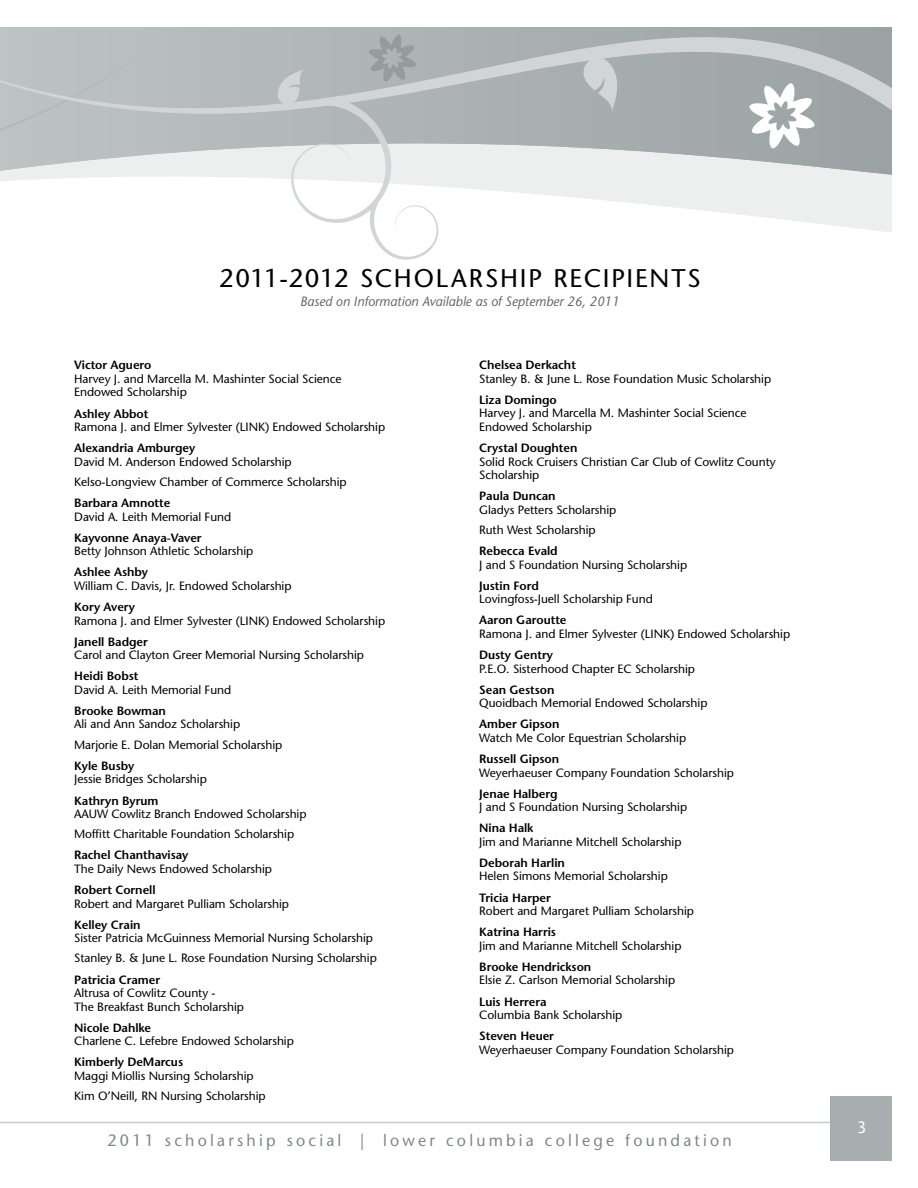
<style>
.page{position:relative;width:918px;height:1188px;background:#fff}
.page>*{position:absolute;margin:0;border:0;box-sizing:border-box;transform-origin:0 0}
.t1{font:25.5px "Stone Sans LT";letter-spacing:.04em;color:#000}
.t2{font:16.5px "Stone Sans LT";letter-spacing:.2em;color:#818888}
.t3{font:16.5px "Stone Sans LT";color:#fff}
.t4{font:italic 13.5px "Stone Sans LT";color:#626968}
.t5{font:12px/20.2px "Stone Sans LT";letter-spacing:-.005em;color:#000}
.t6{font:600 12px "Stone Sans LT";letter-spacing:-.005em;color:#000}
</style>
<div class="page">
<svg style="left:188px;top:27px;width:704px;height:7px;background:#a8aeb0"></svg>
<svg style="left:0;top:27px;width:188px;height:7px"></svg>
<svg style="left:0;top:34px;width:892px;height:226px"></svg>
<svg style="left:275px;top:69px;width:30px;height:37px"></svg>
<svg style="left:581px;top:52px;width:46px;height:60px;background:#babfc0"></svg>
<svg style="left:368px;top:33px;width:49px;height:50px;background:#a4aaab"></svg>
<hr style="left:0;top:1122px;width:866px;height:1px;background:#c6cbcc">
<div style="left:831px;top:1096px;width:87px;height:92px;background:#a8aeaf"></div>
<div style="left:0;top:1161px;width:918px;height:27px;background:#fff"></div>
<div style="left:892px;top:0;width:26px;height:1188px;background:#fff"></div>
<h1 class="t1" style="left:219px;top:263px;width:174px">2011-2012 Scholarship</h1>
<h1 class="t1" style="left:553px;top:263px;width:32px">Recipients</h1>
<p class="t4" style="left:300px;top:293px;width:321px">Based on Information Available as of September 26, 2011</p>
<p class="t6" style="left:74px;top:358px;width:79px">Victor Aguero</p>
<p class="t5" style="left:74px;top:372px;width:269px;line-height:13.5px">Harvey J. and Marcella M. Mashinter Social Science<br>Endowed Scholarship</p>
<p class="t6" style="left:74px;top:406px;width:76px">Ashley Abbot</p>
<p class="t5" style="left:74px;top:417px;width:312px">Ramona J. and Elmer Sylvester (LINK) Endowed Scholarship</p>
<p class="t6" style="left:74px;top:441px;width:123px">Alexandria Amburgey</p>
<p class="t5" style="left:74px;top:451px;width:274px">David M. Anderson Endowed Scholarship<br>Kelso-Longview Chamber of Commerce Scholarship</p>
<p class="t6" style="left:74px;top:496px;width:98px">Barbara Amnotte</p>
<p class="t5" style="left:74px;top:506px;width:159px">David A. Leith Memorial Fund</p>
<p class="t6" style="left:74px;top:530px;width:129px">Kayvonne Anaya-Vaver</p>
<p class="t5" style="left:74px;top:541px;width:181px">Betty Johnson Athletic Scholarship</p>
<p class="t6" style="left:74px;top:565px;width:75px">Ashlee Ashby</p>
<p class="t5" style="left:74px;top:576px;width:219px">William C. Davis, Jr. Endowed Scholarship</p>
<p class="t6" style="left:74px;top:600px;width:62px">Kory Avery</p>
<p class="t5" style="left:74px;top:610px;width:312px">Ramona J. and Elmer Sylvester (LINK) Endowed Scholarship</p>
<p class="t6" style="left:74px;top:634px;width:75px">Janell Badger</p>
<p class="t5" style="left:74px;top:645px;width:291px">Carol and Clayton Greer Memorial Nursing Scholarship</p>
<p class="t6" style="left:74px;top:669px;width:66px">Heidi Bobst</p>
<p class="t5" style="left:74px;top:680px;width:159px">David A. Leith Memorial Fund</p>
<p class="t6" style="left:74px;top:704px;width:93px">Brooke Bowman</p>
<p class="t5" style="left:74px;top:714px;width:210px">Ali and Ann Sandoz Scholarship<br>Marjorie E. Dolan Memorial Scholarship</p>
<p class="t6" style="left:74px;top:758px;width:62px">Kyle Busby</p>
<p class="t5" style="left:74px;top:769px;width:134px">Jessie Bridges Scholarship</p>
<p class="t6" style="left:74px;top:793px;width:86px">Kathryn Byrum</p>
<p class="t5" style="left:74px;top:804px;width:234px">AAUW Cowlitz Branch Endowed Scholarship<br>Moffitt Charitable Foundation Scholarship</p>
<p class="t6" style="left:74px;top:848px;width:116px">Rachel Chanthavisay</p>
<p class="t5" style="left:74px;top:859px;width:199px">The Daily News Endowed Scholarship</p>
<p class="t6" style="left:74px;top:883px;width:83px">Robert Cornell</p>
<p class="t5" style="left:74px;top:893px;width:216px">Robert and Margaret Pulliam Scholarship</p>
<p class="t6" style="left:74px;top:917px;width:68px">Kelley Crain</p>
<p class="t5" style="left:74px;top:928px;width:304px">Sister Patricia McGuinness Memorial Nursing Scholarship<br>Stanley B. &amp; June L. Rose Foundation Nursing Scholarship</p>
<p class="t6" style="left:74px;top:972px;width:87px">Patricia Cramer</p>
<p class="t5" style="left:74px;top:986px;width:171px;line-height:13.5px">Altrusa of Cowlitz County -<br>The Breakfast Bunch Scholarship</p>
<p class="t6" style="left:74px;top:1020px;width:78px">Nicole Dahlke</p>
<p class="t5" style="left:74px;top:1031px;width:221px">Charlene C. Lefebre Endowed Scholarship</p>
<p class="t6" style="left:74px;top:1055px;width:110px">Kimberly DeMarcus</p>
<p class="t5" style="left:74px;top:1066px;width:193px">Maggi Miollis Nursing Scholarship<br>Kim O’Neill, RN Nursing Scholarship</p>
<p class="t6" style="left:479px;top:358px;width:98px">Chelsea Derkacht</p>
<p class="t5" style="left:479px;top:369px;width:293px">Stanley B. &amp; June L. Rose Foundation Music Scholarship</p>
<p class="t6" style="left:479px;top:393px;width:79px">Liza Domingo</p>
<p class="t5" style="left:479px;top:407px;width:269px;line-height:13.5px">Harvey J. and Marcella M. Mashinter Social Science<br>Endowed Scholarship</p>
<p class="t6" style="left:479px;top:441px;width:100px">Crystal Doughten</p>
<p class="t5" style="left:479px;top:455px;width:298px;line-height:13.5px">Solid Rock Cruisers Christian Car Club of Cowlitz County<br>Scholarship</p>
<p class="t6" style="left:479px;top:489px;width:78px">Paula Duncan</p>
<p class="t5" style="left:479px;top:499px;width:139px">Gladys Petters Scholarship<br>Ruth West Scholarship</p>
<p class="t6" style="left:479px;top:544px;width:80px">Rebecca Evald</p>
<p class="t5" style="left:479px;top:554px;width:209px">J and S Foundation Nursing Scholarship</p>
<p class="t6" style="left:479px;top:578px;width:61px">Justin Ford</p>
<p class="t5" style="left:479px;top:589px;width:175px">Lovingfoss-Juell Scholarship Fund</p>
<p class="t6" style="left:479px;top:613px;width:89px">Aaron Garoutte</p>
<p class="t5" style="left:479px;top:624px;width:312px">Ramona J. and Elmer Sylvester (LINK) Endowed Scholarship</p>
<p class="t6" style="left:479px;top:648px;width:75px">Dusty Gentry</p>
<p class="t5" style="left:479px;top:658px;width:217px">P.E.O. Sisterhood Chapter EC Scholarship</p>
<p class="t6" style="left:479px;top:682px;width:77px">Sean Gestson</p>
<p class="t5" style="left:479px;top:693px;width:230px">Quoidbach Memorial Endowed Scholarship</p>
<p class="t6" style="left:479px;top:717px;width:82px">Amber Gipson</p>
<p class="t5" style="left:479px;top:728px;width:208px">Watch Me Color Equestrian Scholarship</p>
<p class="t6" style="left:479px;top:752px;width:82px">Russell Gipson</p>
<p class="t5" style="left:479px;top:762px;width:256px">Weyerhaeuser Company Foundation Scholarship</p>
<p class="t6" style="left:479px;top:786px;width:80px">Jenae Halberg</p>
<p class="t5" style="left:479px;top:797px;width:209px">J and S Foundation Nursing Scholarship</p>
<p class="t6" style="left:479px;top:821px;width:56px">Nina Halk</p>
<p class="t5" style="left:479px;top:832px;width:204px">Jim and Marianne Mitchell Scholarship</p>
<p class="t6" style="left:479px;top:856px;width:87px">Deborah Harlin</p>
<p class="t5" style="left:479px;top:866px;width:190px">Helen Simons Memorial Scholarship</p>
<p class="t6" style="left:479px;top:890px;width:73px">Tricia Harper</p>
<p class="t5" style="left:479px;top:901px;width:216px">Robert and Margaret Pulliam Scholarship</p>
<p class="t6" style="left:479px;top:925px;width:78px">Katrina Harris</p>
<p class="t5" style="left:479px;top:935px;width:204px">Jim and Marianne Mitchell Scholarship</p>
<p class="t6" style="left:479px;top:959px;width:114px">Brooke Hendrickson</p>
<p class="t5" style="left:479px;top:970px;width:197px">Elsie Z. Carlson Memorial Scholarship</p>
<p class="t6" style="left:479px;top:994px;width:69px">Luis Herrera</p>
<p class="t5" style="left:479px;top:1005px;width:145px">Columbia Bank Scholarship</p>
<p class="t6" style="left:479px;top:1029px;width:76px">Steven Heuer</p>
<p class="t5" style="left:479px;top:1039px;width:256px">Weyerhaeuser Company Foundation Scholarship</p>
<h2 class="t2" style="left:108px;top:1131px;width:626px">2011 scholarship social | lower columbia college foundation</h2>
<h2 class="t3" style="left:857px;top:1118px;width:11px">3</h2>
</div>
